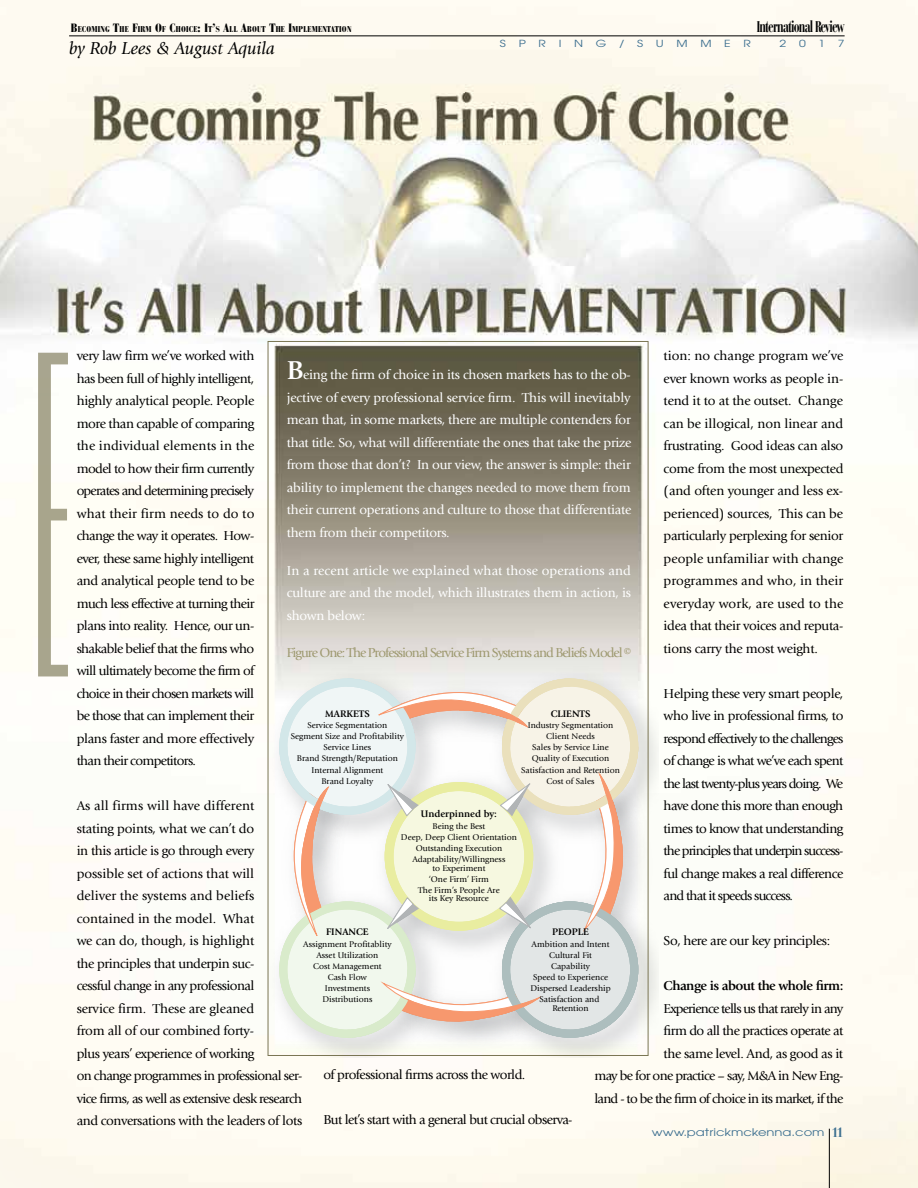
<style>
.page{position:relative;width:918px;height:1188px;background:#fff}
.page>*{position:absolute;margin:0;border:0;box-sizing:border-box;transform-origin:0 0}
.t1{font:italic 18px "Giovanni";color:#000}
.t2{font:700 condensed 16.5px "Bauer Bodoni";letter-spacing:-.065em;color:#000;scale:.75 1}
.t3{font:13.5px/22.5px "Giovanni";letter-spacing:-.03em;color:#000;text-align:justify}
.t4{font:13.5px/22.5px "Giovanni";letter-spacing:-.015em;color:#fff;text-align:justify}
.t5{font:13.5px/22.5px "Giovanni";letter-spacing:-.05em;color:#000;text-align:right}
.t6{font:13.5px "Giovanni";letter-spacing:-.075em;color:#9d996f}
.t7{font:700 13.5px "Giovanni";letter-spacing:-.04em;color:#000}
.t8{font:10.5px "Avant Garde";color:#3b6e8f;scale:1.25 1}
.t9{font:700 9.9px "Giovanni";color:#000}
.t10{font:9.75px "Avant Garde";color:#3b6e8f;scale:1.25 1}
.t11{font:8.7px/11.1px "Giovanni";color:#000;text-align:center}
.t12{font:900 condensed 8.4px "Bauer Bodoni";letter-spacing:.03em;color:#000}
.s1{font-size:12px}
.s2{font-size:15.45px}
.s3{font-weight:700;font-size:27px}
.s4{font-family:"Bauer Bodoni";font-weight:700;font-stretch:condensed;font-size:13.5px}
</style>
<div class="page">
<img style="left:0;top:0;width:918px;height:1188px">
<hr style="left:69px;top:36px;width:776px;height:1px;background:#000">
<hr style="left:829px;top:1129px;width:1px;height:59px;background:#000">
<svg style="left:38px;top:353px;width:30px;height:323px"></svg>
<img style="left:261px;top:660px;width:397px;height:398px">
<div style="left:283px;top:906px;width:128px;height:128px;background:#f1f8ed;border-radius:50%"></div>
<div style="left:506px;top:906px;width:128px;height:128px;background:#e2e6e6;border-radius:50%"></div>
<div style="left:279px;top:901px;width:137px;height:137px;border:8px solid #d9ebcb;border-radius:50%"></div>
<div style="left:502px;top:901px;width:136px;height:137px;border:8px solid #adbebe;border-radius:50%"></div>
<svg style="left:339px;top:961px;width:200px;height:81px"></svg>
<svg style="left:275px;top:675px;width:367px;height:262px"></svg>
<p class="t12" style="left:71px;top:24px;width:282px"><span class="s1">B</span>ECOMING <span class="s1">T</span>HE <span class="s1">F</span>IRM <span class="s1">O</span>F <span class="s1">C</span>HOICE<span class="s1">: I</span>T<span class="s1">’</span>S <span class="s1">A</span>LL <span class="s1">A</span>BOUT <span class="s1">T</span>HE <span class="s1">I</span>MPLEMENTATION</p>
<h1 class="t1" style="left:69px;top:38px;width:207px">by Rob Lees &amp; August Aquila</h1>
<p class="t2" style="left:757px;top:16px;width:119px"><span class="s2">I</span>nternational <span class="s2">R</span>eview</p>
<p class="t10" style="left:500px;top:37px;width:6px">S</p>
<p class="t10" style="left:519px;top:37px;width:7px">P</p>
<p class="t10" style="left:539px;top:37px;width:7px">R</p>
<p class="t10" style="left:559px;top:37px;width:4px">I</p>
<p class="t10" style="left:574px;top:37px;width:9px">N</p>
<p class="t10" style="left:596px;top:37px;width:10px">G</p>
<p class="t10" style="left:619px;top:37px;width:6px">/</p>
<p class="t10" style="left:637px;top:37px;width:6px">S</p>
<p class="t10" style="left:656px;top:37px;width:8px">U</p>
<p class="t10" style="left:677px;top:37px;width:10px">M</p>
<p class="t10" style="left:700px;top:37px;width:10px">M</p>
<p class="t10" style="left:724px;top:37px;width:7px">E</p>
<p class="t10" style="left:743px;top:37px;width:7px">R</p>
<p class="t10" style="left:780px;top:37px;width:7px">2</p>
<p class="t10" style="left:799px;top:37px;width:7px">0</p>
<p class="t10" style="left:818px;top:37px;width:7px">1</p>
<p class="t10" style="left:838px;top:37px;width:7px">7</p>
<p class="t3" style="left:77px;top:344px;width:179px">very law firm we’ve worked with has been full of highly intelligent, highly analytical people. People more than capable of comparing the individual elements in the model to how their firm currently operates and determining precisely what their firm needs to do to change the way it operates. How&shy;ever, these same highly intelligent and analytical people tend to be much less effective at turning their plans into reality. Hence, our un&shy;shakable belief that the firms who will ultimately become the firm of choice in their chosen markets will be those that can implement their plans faster and more effectively than their competitors.</p>
<p class="t3" style="left:77px;top:795px;width:227px;text-align:left">As all firms will have different<br>stating points, what we can’t do<br>in this article is go through every possible set of actions that will<br>deliver the systems and beliefs contained in the model. What<br>we can do, though, is highlight<br>the principles that underpin suc-<br>cessful change in any professional<br>service firm. These are gleaned<br>from all of our combined forty-<br>plus years’ experience of working<br>on change programmes in professional ser&shy;vice firms, as well as extensive desk research and conversations with the leaders of lots</p>
<p class="t3" style="left:664px;top:345px;width:181px">tion: no change program we’ve ever known works as people in&shy;tend it to at the outset. Change can be illogical, non linear and frustrating. Good ideas can also come from the most unexpected (and often younger and less ex&shy;perienced) sources, This can be particularly perplexing for senior people unfamiliar with change programmes and who, in their everyday work, are used to the idea that their voices and reputa&shy;tions carry the most weight.</p>
<p class="t3" style="left:664px;top:682px;width:181px">Helping these very smart people, who live in professional firms, to respond effectively to the challenges of change is what we’ve each spent the last twenty-plus years doing. We have done this more than enough times to know that understanding the principles that underpin success&shy;ful change makes a real difference and that it speeds success.</p>
<p class="t3" style="left:664px;top:930px;width:168px">So, here are our key principles:</p>
<p class="t7" style="left:664px;top:978px;width:181px">Change is about the whole firm:</p>
<p class="t5" style="left:594px;top:997px;width:250px">Experience tells us that rarely in any<br>firm do all the practices operate at<br>the same level. And, as good as it<br>may be for one practice – say, M&amp;A in New Eng&shy;land - to be the firm of choice in its market, if the</p>
<p class="t4" style="left:287px;top:364px;width:346px"><span class="s3">B</span>eing the firm of choice in its chosen markets has to the ob&shy;jective of every professional service firm. This will inevitably mean that, in some markets, there are multiple contenders for that title. So, what will differentiate the ones that take the prize from those that don’t? In our view, the answer is simple: their ability to implement the changes needed to move them from their current operations and culture to those that differentiate them from their competitors.</p>
<p class="t4" style="left:287px;top:559px;width:346px">In a recent article we explained what those operations and culture are and the model, which illustrates them in action, is shown below:</p>
<p class="t6" style="left:287px;top:645px;width:346px">Figure One: The Professional Service Firm Systems and Beliefs Model ©</p>
<p class="t9" style="left:325px;top:708px;width:46px">MARKETS</p>
<p class="t11" style="left:291px;top:720px;width:115px">Service Segmentation<br>Segment Size and Profitability<br>Service Lines<br>Brand Strength/Reputation<br>Internal Alignment<br>Brand Loyalty</p>
<p class="t9" style="left:551px;top:708px;width:41px">CLIENTS</p>
<p class="t11" style="left:521px;top:720px;width:100px">Industry Segmentation<br>Client Needs<br>Sales by Service Line<br>Quality of Execution<br>Satisfaction and Retention<br>Cost of Sales</p>
<p class="t9" style="left:421px;top:808px;width:78px">Underpinned by:</p>
<p class="t11" style="left:401px;top:820px;width:118px">Being the Best<br>Deep, Deep Client Orientation<br>Outstanding Execution<br>Adaptability/Willingness</p>
<p class="t11" style="left:418px;top:862px;width:83px">to Experiment<br>‘One Firm’ Firm<br>The Firm’s People Are</p>
<p class="t11" style="left:429px;top:893px;width:61px">its Key Resource</p>
<p class="t9" style="left:326px;top:926px;width:44px">FINANCE</p>
<p class="t11" style="left:303px;top:938px;width:90px">Assignment Profitablity<br>Asset Utilization<br>Cost Management<br>Cash Flow<br>Investments<br>Distributions</p>
<p class="t9" style="left:552px;top:926px;width:38px">PEOPLE</p>
<p class="t11" style="left:530px;top:938px;width:82px">Ambition and Intent<br>Cultural Fit<br>Capability<br>Speed to Experience<br>Dispersed Leadership<br>Satisfaction and</p>
<p class="t11" style="left:552px;top:1002px;width:38px">Retention</p>
<p class="t3" style="left:323px;top:1064px;width:204px">of professional firms across the world.</p>
<p class="t3" style="left:323px;top:1109px;width:251px">But let’s start with a general but crucial observa-</p>
<p class="t8" style="left:652px;top:1126px;width:155px">www.patrickmckenna.com <span class="s4">11</span></p>
</div>
